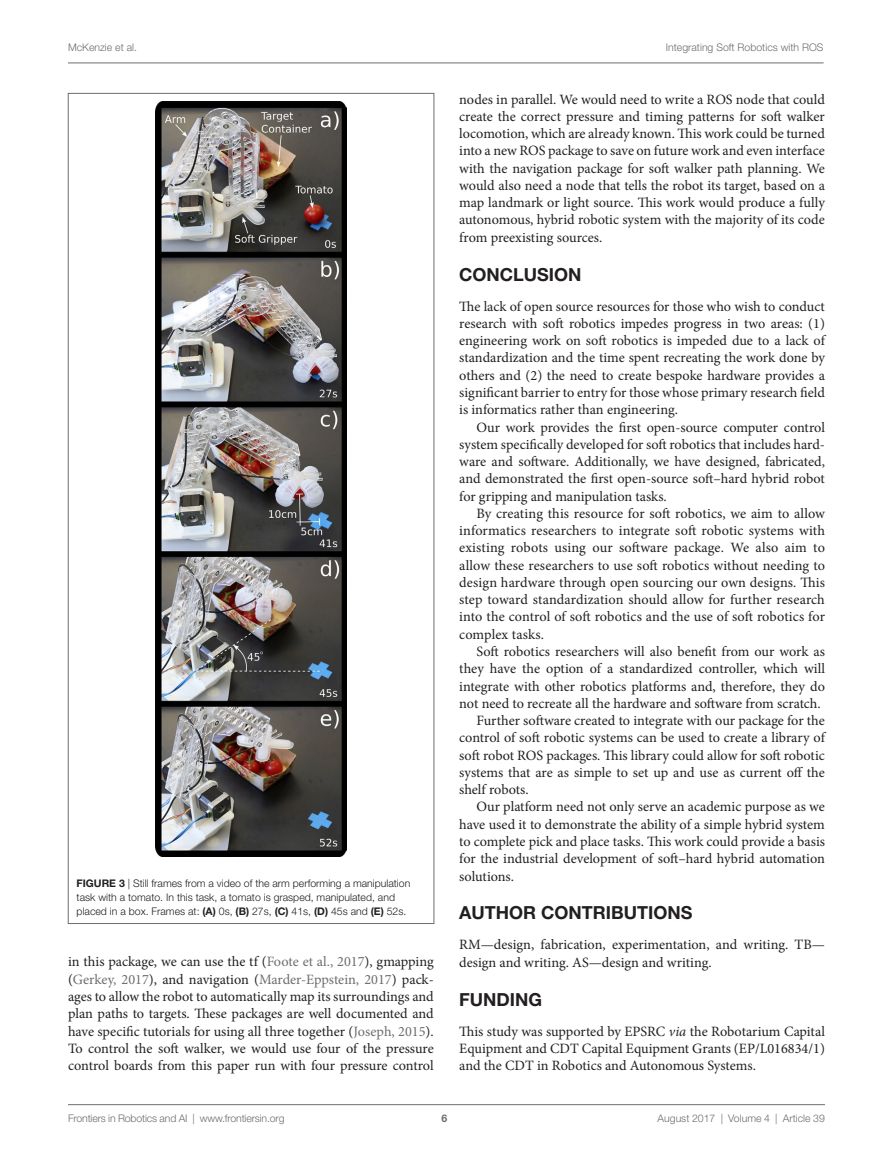
<style>
.page{position:relative;width:893px;height:1170px;background:#fff}
.page>*{position:absolute;margin:0;border:0;box-sizing:border-box;transform-origin:0 0}
.t1{font:700 18px "Helvetica Neue LT Std";color:#231f20}
.t2{font:14.25px/17.2px "Minion Pro";color:#231f20;text-align:justify}
.t3{font:300 10.5px/14.2px "Helvetica Neue LT Std";color:#231f20}
.t4{font:300 10.5px "Helvetica Neue LT Std";color:#6c6d70}
.t5{font:700 10.5px "Helvetica Neue LT Std";color:#6c6d70}
.s1{font-weight:700}
.s2{color:#6c6d70}
.s3{font-style:italic}
</style>
<div class="page">
<img style="left:155px;top:102px;width:192px;height:754px">
<hr style="left:68px;top:63px;width:756px;height:1px;background:#6c6d70">
<hr style="left:68px;top:1104px;width:757px;height:1px;background:#6c6d70">
<p class="t4" style="left:68px;top:41px;width:71px">McKenzie et al.</p>
<p class="t4" style="left:666px;top:41px;width:159px">Integrating Soft Robotics with ROS</p>
<p class="t3" style="left:77px;top:875px;width:335px"><span class="s1">FIGURE 3</span> | Still frames from a video of the arm performing a manipulation task with a tomato. In this task, a tomato is grasped, manipulated, and placed in a box. Frames at: <span class="s1">(A)</span> 0s, <span class="s1">(B)</span> 27s, <span class="s1">(C)</span> 41s, <span class="s1">(D)</span> 45s and <span class="s1">(E)</span> 52s.</p>
<p class="t2" style="left:68px;top:953px;width:367px">in this package, we can use the tf (<span class="s2">Foote et al., 2017</span>), gmapping (<span class="s2">Gerkey, 2017</span>), and navigation (<span class="s2">Marder-Eppstein, 2017</span>) pack&shy;ages to allow the robot to automatically map its surroundings and plan paths to targets. These packages are well documented and have specific tutorials for using all three together (<span class="s2">Joseph, 2015</span>).<br>To control the soft walker, we would use four of the pressure control boards from this paper run with four pressure control</p>
<p class="t2" style="left:459px;top:90px;width:367px">nodes in parallel. We would need to write a ROS node that could create the correct pressure and timing patterns for soft walker locomotion, which are already known. This work could be turned into a new ROS package to save on future work and even interface with the navigation package for soft walker path planning. We would also need a node that tells the robot its target, based on a map landmark or light source. This work would produce a fully autonomous, hybrid robotic system with the majority of its code from preexisting sources.</p>
<p class="t1" style="left:459px;top:263px;width:41px">CONCL</p>
<p class="t1" style="left:524px;top:263px;width:57px">USION</p>
<p class="t2" style="left:459px;top:297px;width:367px">The lack of open source resources for those who wish to conduct research with soft robotics impedes progress in two areas: (1) engineering work on soft robotics is impeded due to a lack of standardization and the time spent recreating the work done by others and (2) the need to create bespoke hardware provides a significant barrier to entry for those whose primary research field is informatics rather than engineering.</p>
<p class="t2" style="left:459px;top:418px;width:367px;text-indent:17px">Our work provides the first open-source computer control system specifically developed for soft robotics that includes hard&shy;ware and software. Additionally, we have designed, fabricated, and demonstrated the first open-source soft–hard hybrid robot for gripping and manipulation tasks.</p>
<p class="t2" style="left:459px;top:504px;width:367px;text-indent:17px">By creating this resource for soft robotics, we aim to allow informatics researchers to integrate soft robotic systems with existing robots using our software package. We also aim to allow these researchers to use soft robotics without needing to design hardware through open sourcing our own designs. This step toward standardization should allow for further research into the control of soft robotics and the use of soft robotics for complex tasks.</p>
<p class="t2" style="left:476px;top:643px;width:350px">Soft robotics researchers will also benefit from our work as</p>
<p class="t2" style="left:459px;top:660px;width:367px">they have the option of a standardized controller, which will</p>
<p class="t2" style="left:459px;top:677px;width:367px">integrate with other robotics platforms and, therefore, they do</p>
<p class="t2" style="left:459px;top:694px;width:363px">not need to recreate all the hardware and software from scratch.</p>
<p class="t2" style="left:476px;top:712px;width:350px">Further software created to integrate with our package for the</p>
<p class="t2" style="left:459px;top:729px;width:367px">control of soft robotic systems can be used to create a library of</p>
<p class="t2" style="left:459px;top:746px;width:367px">soft robot ROS packages. This library could allow for soft robotic</p>
<p class="t2" style="left:459px;top:763px;width:367px">systems that are as simple to set up and use as current off the</p>
<p class="t2" style="left:459px;top:781px;width:71px">shelf robots.</p>
<p class="t2" style="left:476px;top:798px;width:350px">Our platform need not only serve an academic purpose as we</p>
<p class="t2" style="left:459px;top:815px;width:367px">have used it to demonstrate the ability of a simple hybrid system</p>
<p class="t2" style="left:459px;top:832px;width:367px">to complete pick and place tasks. This work could provide a basis</p>
<p class="t2" style="left:459px;top:850px;width:367px">for the industrial development of soft–hard hybrid automation</p>
<p class="t2" style="left:459px;top:867px;width:56px">solutions.</p>
<p class="t1" style="left:459px;top:901px;width:221px">AUTHOR CONTRI BUTIONS</p>
<p class="t2" style="left:459px;top:936px;width:367px">RM—design, fabrication, experimentation, and writing. TB— design and writing. AS—design and writing.</p>
<p class="t1" style="left:459px;top:987px;width:62px">FUNDING</p>
<p class="t2" style="left:459px;top:1022px;width:367px">This study was supported by EPSRC <span class="s3">via</span> the Robotarium Capital Equipment and CDT Capital Equipment Grants (EP/L016834/1) and the CDT in Robotics and Autonomous Systems.</p>
<p class="t4" style="left:68px;top:1111px;width:218px">Frontiers in Robotics and AI | www.frontiersin.org</p>
<p class="t4" style="left:658px;top:1111px;width:169px">August 2017 | Volume 4 | Article 39</p>
<p class="t5" style="left:441px;top:1111px;width:7px">6</p>
</div>
